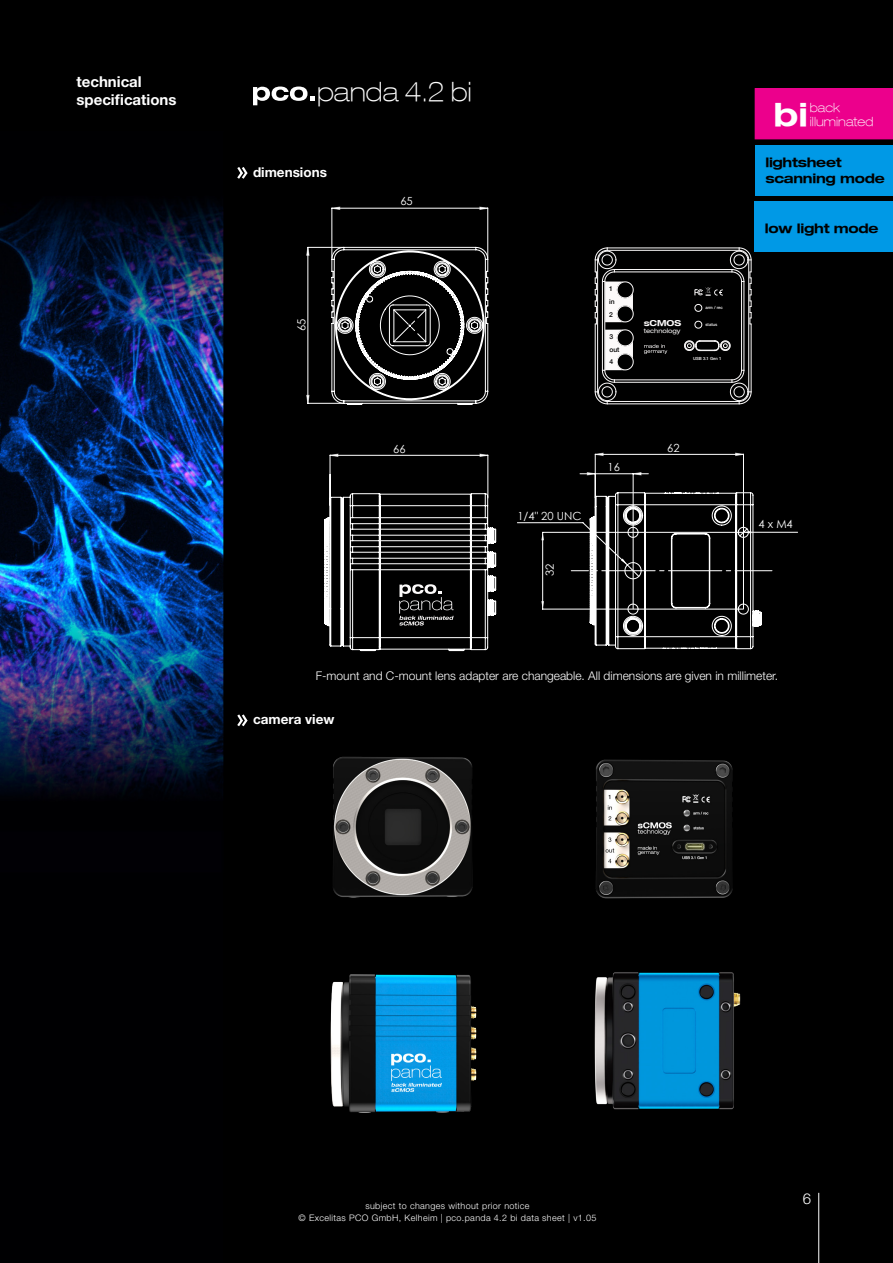
<style>
.page{position:relative;width:893px;height:1263px;background:#fff}
.page>*{position:absolute;margin:0;border:0;box-sizing:border-box;transform-origin:0 0}
.t1{font:700 expanded 32.1px "Helvetica Neue";color:#fff}
.t2{font:100 expanded 26.55px "Helvetica Neue";color:#fff}
.Titel{font:700 15px "Helvetica Neue LT Std";color:#fff}
.t3{font:300 15px "Helvetica Neue LT Std";color:#fff}
.GS_schwarz{font:700 13.5px "Helvetica Neue LT Std";color:#fff}
.GS_grau{font:700 13.5px "Helvetica Neue LT Std";color:#fff}
.t4{font:700 expanded 13.2px "Helvetica Neue";letter-spacing:-.02em;color:#000}
.t5{font:100 expanded 12.75px "Helvetica Neue";color:#fff}
.GS_schwarz-2{font:300 12px "Helvetica Neue LT Std";color:#fff}
.t6{font:11.25px "Century Gothic";color:#fff}
.t7{font:300 9px/12px "Helvetica Neue LT Std";letter-spacing:.04em;color:#fff;text-align:center}
.t8{font:700 expanded 8.4px "Helvetica Neue";color:#fcfafa}
.t9{font:500 6.75px/12.8px "Helvetica Neue";color:#000}
.t10{font:expanded 6.3px "Helvetica Neue";color:#fcfafa}
.t11{font:500 4.2px "Helvetica Neue";color:#fcfafa}
</style>
<div class="page">
<img style="left:0;top:0;width:893px;height:1263px">
<hr style="left:818px;top:1193px;width:1px;height:70px;background:#fff">
<svg style="left:235px;top:164px;width:15px;height:17px"></svg>
<img style="left:323px;top:967px;width:162px;height:193px">
<hr style="left:332px;top:208px;width:1px;height:50px;background:#fff">
<hr style="left:487px;top:208px;width:1px;height:50px;background:#fff">
<hr style="left:308px;top:247px;width:36px;height:1px;background:#fff">
<hr style="left:308px;top:403px;width:36px;height:1px;background:#fff">
<svg style="left:331px;top:206px;width:157px;height:4px"></svg>
<svg style="left:306px;top:247px;width:4px;height:157px"></svg>
<svg style="left:331px;top:246px;width:158px;height:159px;background:#343434"></svg>
<hr style="left:330px;top:455px;width:1px;height:50px;background:#fff">
<hr style="left:488px;top:455px;width:1px;height:43px;background:#fff">
<svg style="left:329px;top:453px;width:160px;height:4px"></svg>
<svg style="left:694px;top:287px;width:29px;height:9px"></svg>
<svg style="left:694px;top:320px;width:9px;height:9px"></svg>
<svg style="left:694px;top:304px;width:9px;height:8px"></svg>
<hr style="left:607px;top:403px;width:132px;height:1px;background:#fcfafa">
<hr style="left:607px;top:247px;width:132px;height:1px;background:#fcfafa">
<hr style="left:741px;top:281px;width:1px;height:89px;background:#fcfafa">
<hr style="left:743px;top:281px;width:1px;height:89px;background:#fcfafa">
<hr style="left:607px;top:250px;width:132px;height:1px;background:#fcfafa">
<hr style="left:607px;top:401px;width:132px;height:1px;background:#fcfafa">
<hr style="left:748px;top:260px;width:1px;height:132px;background:#fcfafa">
<hr style="left:751px;top:324px;width:1px;height:68px;background:#fcfafa">
<hr style="left:614px;top:269px;width:118px;height:1px;background:#fcfafa">
<hr style="left:614px;top:271px;width:118px;height:1px;background:#fcfafa">
<svg style="left:729px;top:247px;width:23px;height:77px;background:#393939"></svg>
<svg style="left:729px;top:369px;width:23px;height:36px"></svg>
<hr style="left:614px;top:379px;width:118px;height:1px;background:#fcfafa">
<hr style="left:614px;top:382px;width:118px;height:1px;background:#fcfafa">
<svg style="left:594px;top:247px;width:40px;height:158px"></svg>
<hr style="left:602px;top:281px;width:1px;height:89px;background:#fcfafa">
<svg style="left:684px;top:340px;width:47px;height:12px"></svg>
<svg style="left:644px;top:344px;width:23px;height:10px"></svg>
<svg style="left:517px;top:452px;width:281px;height:220px;background:#181818"></svg>
<svg style="left:324px;top:493px;width:173px;height:162px;background:#333"></svg>
<div style="left:755px;top:88px;width:138px;height:51px;background:#ec008c"></div>
<div style="left:755px;top:145px;width:138px;height:50px;background:#0099e6"></div>
<div style="left:755px;top:201px;width:138px;height:50px;background:#0099e6"></div>
<div style="left:244px;top:78px;width:80px;height:36px;background:#000"></div>
<svg style="left:253px;top:87px;width:62px;height:18px"></svg>
<svg style="left:235px;top:712px;width:15px;height:17px"></svg>
<img style="left:578px;top:750px;width:170px;height:178px">
<img style="left:322px;top:736px;width:164px;height:188px">
<img style="left:574px;top:928px;width:200px;height:213px">
<p class="Titel" style="left:77px;top:73px;width:67px">technical</p>
<p class="Titel" style="left:77px;top:91px;width:101px">specifications</p>
<p class="t2" style="left:317px;top:75px;width:156px">panda 4.2 bi</p>
<p class="GS_schwarz" style="left:253px;top:163px;width:75px">dimensions</p>
<p class="t6" style="left:293px;top:331px;width:14px;rotate:-90deg">65</p>
<p class="t6" style="left:400px;top:193px;width:14px">65</p>
<p class="t6" style="left:393px;top:441px;width:14px">66</p>
<p class="t9" style="left:609px;top:282px;width:7px">1 in<br>2</p>
<p class="t9" style="left:609px;top:330px;width:12px">3 out<br>4</p>
<p class="t8" style="left:644px;top:318px;width:39px">sCMOS</p>
<p class="t10" style="left:644px;top:327px;width:38px">technology</p>
<p class="t11" style="left:705px;top:305px;width:19px">arm / rec</p>
<p class="t11" style="left:705px;top:322px;width:13px">status</p>
<p class="t11" style="left:693px;top:355px;width:30px">USB 3.1 Gen 1</p>
<p class="t6" style="left:517px;top:508px;width:66px">1/4" 20 UNC</p>
<p class="t6" style="left:542px;top:576px;width:14px;rotate:-90deg">32</p>
<p class="t6" style="left:608px;top:459px;width:14px">16</p>
<p class="t6" style="left:667px;top:440px;width:14px">62</p>
<p class="t1" style="left:774px;top:94px;width:36px">bi</p>
<p class="t5" style="left:810px;top:99px;width:32px">back</p>
<p class="t5" style="left:810px;top:114px;width:65px">illuminated</p>
<p class="t4" style="left:765px;top:154px;width:78px">lightsheet</p>
<p class="t4" style="left:765px;top:170px;width:121px">scanning mode</p>
<p class="t4" style="left:765px;top:220px;width:115px">low light mode</p>
<p class="t6" style="left:759px;top:516px;width:36px">4 x M4</p>
<p class="GS_schwarz-2" style="left:316px;top:668px;width:464px">F-mount and C-mount lens adapter are changeable. All dimensions are given in millimeter.</p>
<p class="GS_grau" style="left:253px;top:711px;width:83px">camera view</p>
<p class="t7" style="left:299px;top:1199px;width:299px">subject to changes without prior notice<br>© Excelitas PCO GmbH, Kelheim | pco.panda 4.2 bi data sheet | v1.05</p>
<h3 class="t3" style="left:803px;top:1189px;width:10px">6</h3>
</div>
